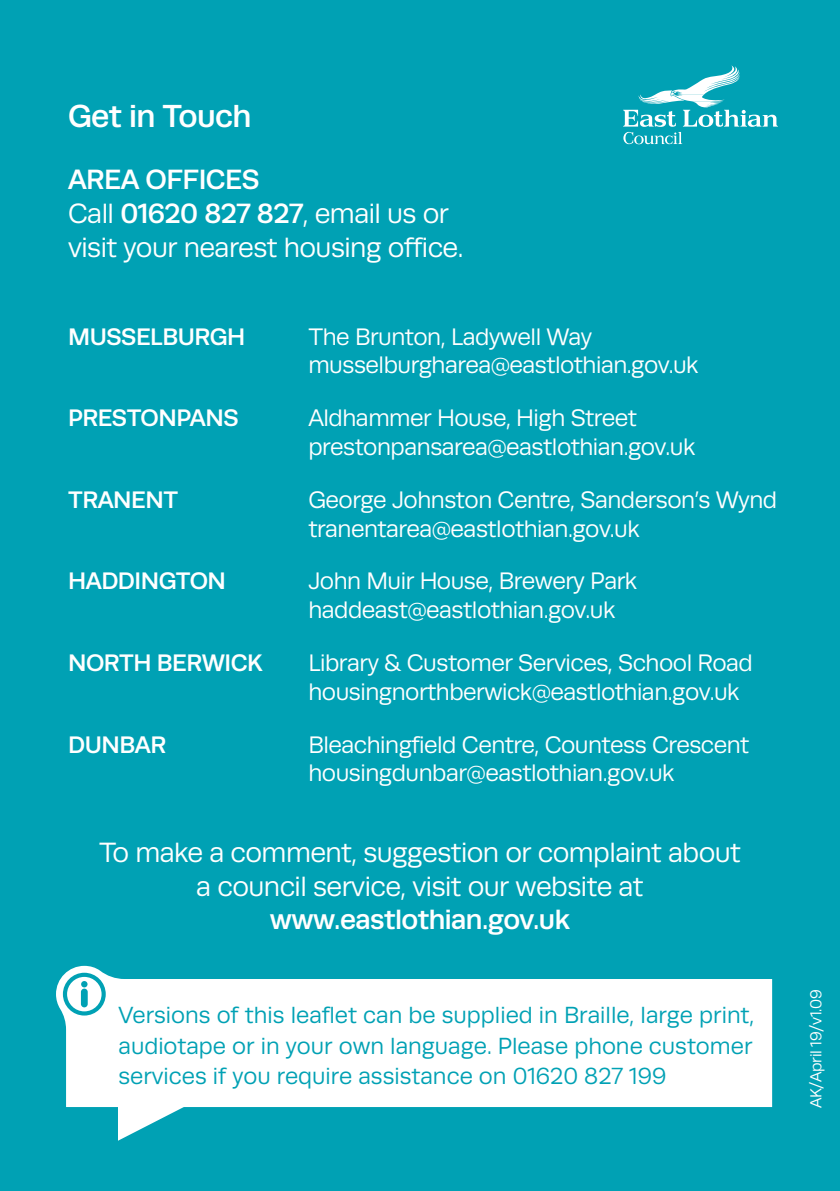
<style>
.page{position:relative;width:840px;height:1191px;background:#fff}
.page>*{position:absolute;margin:0;border:0;box-sizing:border-box;transform-origin:0 0}
.t1{font:500 32px "Runda";letter-spacing:-.02em;color:#fff}
.t2{font:28px/33.6px "Runda";letter-spacing:-.02em;color:#fff;text-align:center}
.t3{font:500 28px "Runda";letter-spacing:-.02em;color:#fff}
.t4{font:24px/28.8px "Runda";letter-spacing:-.02em;color:#fff}
.t5{font:500 24px "Runda";letter-spacing:-.02em;color:#fff}
.t6{font:23.4px/30.6px "Runda";color:#00a1b4;text-align:justify}
.t7{font:16px "Runda";letter-spacing:-.02em;color:#fff}
.s1{font-weight:500}
</style>
<div class="page">
<div style="left:0;top:0;width:839px;height:1191px;background:#00a1b4"></div>
<svg style="left:56px;top:965px;width:715px;height:142px;background:#e4f5f7"></svg>
<svg style="left:118px;top:1105px;width:68px;height:35px"></svg>
<svg style="left:63px;top:972px;width:43px;height:43px"></svg>
<svg style="left:623px;top:65px;width:154px;height:79px"></svg>
<h1 class="t1" style="left:68px;top:98px;width:185px">Get in Touch</h1>
<p class="t2" style="left:68px;top:163px;width:396px;text-align:left"><span class="s1">AREA OFFICES<br></span>Call <span class="s1">01620 827 827</span>, email us or visit your nearest housing office.</p>
<p class="t5" style="left:68px;top:322px;width:179px">MUSSELBURGH</p>
<p class="t4" style="left:308px;top:322px;width:391px">The Brunton, Ladywell Way musselburgharea@eastlothian.gov.uk</p>
<p class="t5" style="left:68px;top:404px;width:172px">PRESTONPANS</p>
<p class="t4" style="left:308px;top:404px;width:388px">Aldhammer House, High Street prestonpansarea@eastlothian.gov.uk</p>
<p class="t5" style="left:68px;top:486px;width:111px">TRANENT</p>
<p class="t4" style="left:308px;top:485px;width:470px">George Johnston Centre, Sanderson’s Wynd tranentarea@eastlothian.gov.uk</p>
<p class="t5" style="left:68px;top:567px;width:159px">HADDINGTON</p>
<p class="t4" style="left:308px;top:567px;width:330px">John Muir House, Brewery Park haddeast@eastlothian.gov.uk</p>
<p class="t5" style="left:68px;top:649px;width:196px">NORTH BERWICK</p>
<p class="t4" style="left:308px;top:648px;width:446px">Library &amp; Customer Services, School Road housingnorthberwick@eastlothian.gov.uk</p>
<p class="t5" style="left:68px;top:730px;width:99px">DUNBAR</p>
<p class="t4" style="left:308px;top:730px;width:442px">Bleachingfield Centre, Countess Crescent housingdunbar@eastlothian.gov.uk</p>
<p class="t2" style="left:99px;top:836px;width:643px">To make a comment, suggestion or complaint about a council service, visit our website at</p>
<p class="t3" style="left:270px;top:903px;width:301px">www.eastlothian.gov.uk</p>
<p class="t6" style="left:118px;top:1000px;width:637px">Versions of this leaflet can be supplied in Braille, large print, audiotape or in your own language. Please phone customer services if you require assistance on 01620 827 199</p>
<p class="t7" style="left:806px;top:1108px;width:121px;rotate:-90deg">AK/April 19/v1.09</p>
</div>
